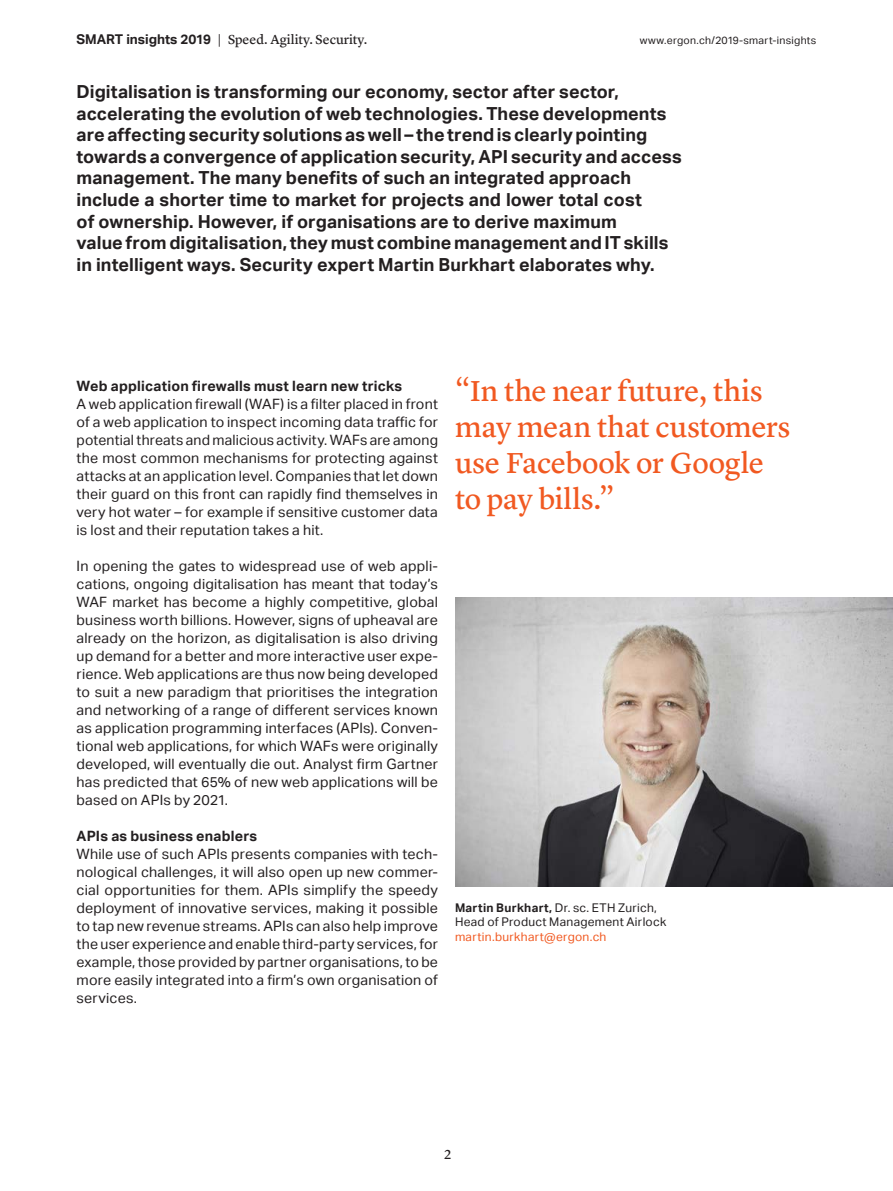
<style>
.page{position:relative;width:893px;height:1191px;background:#fff}
.page>*{position:absolute;margin:0;border:0;box-sizing:border-box;transform-origin:0 0}
.t1{font:30px/36px "Lyon Text Regular No.2";letter-spacing:-.01em;color:#f15921}
.t2{font:700 18px/21.6px "Aktiv Grotesk";letter-spacing:.005em;color:#231f20}
.t3{font:14.25px/18px "Aktiv Grotesk";letter-spacing:.015em;color:#231f20;text-align:justify}
.t4{font:700 14.25px "Aktiv Grotesk";letter-spacing:.015em;color:#231f20}
.t5{font:13.5px "Lyon Text Regular No.2";color:#231f20}
.t6{font:12px/14.4px "Aktiv Grotesk";letter-spacing:.025em;color:#231f20}
.t7{font:12px "Aktiv Grotesk";letter-spacing:.025em;color:#f15921}
.t8{font:10.5px "Aktiv Grotesk";letter-spacing:.03em;color:#231f20}
.s1{font-family:"Aktiv Grotesk";font-weight:700}
.s2{font-weight:700}
</style>
<div class="page">
<img style="left:455px;top:597px;width:438px;height:289px">
<p class="t5" style="left:77px;top:29px;width:292px"><span class="s1">SMART insights 2019</span> | Speed. Agility. Security.</p>
<p class="t8" style="left:640px;top:34px;width:178px">www.ergon.ch/2019-smart-insights</p>
<p class="t2" style="left:77px;top:81px;width:607px">Digitalisation is transforming our economy, sector after sector, accelerating the evolution of web technologies. These developments are affecting security solutions as well – the trend is clearly pointing towards a convergence of application security, API security and access management. The many benefits of such an integrated approach include a shorter time to market for projects and lower total cost<br>of ownership. However, if organisations are to derive maximum<br>value from digitalisation, they must combine management and IT skills in intelligent ways. Security expert Martin Burkhart elaborates why.</p>
<p class="t4" style="left:77px;top:378px;width:327px">Web application firewalls must learn new tricks</p>
<p class="t3" style="left:77px;top:395px;width:363px">A web application firewall (WAF) is a filter placed in front of a web application to inspect incoming data traffic for potential threats and malicious activity. WAFs are among the most common mechanisms for protecting against attacks at an application level. Companies that let down their guard on this front can rapidly find themselves in very hot water – for example if sensitive customer data is lost and their reputation takes a hit.</p>
<p class="t3" style="left:77px;top:557px;width:363px">In opening the gates to widespread use of web appli&shy;cations, ongoing digitalisation has meant that today’s WAF market has become a highly competitive, global business worth billions. However, signs of upheaval are already on the horizon, as digitalisation is also driving up demand for a better and more interactive user expe&shy;rience. Web applications are thus now being developed to suit a new paradigm that prioritises the integration and networking of a range of different services known as application programming interfaces (APIs). Conven&shy;tional web applications, for which WAFs were originally developed, will eventually die out. Analyst firm Gartner has predicted that 65% of new web applications will be based on APIs by 2021.</p>
<p class="t4" style="left:77px;top:828px;width:182px">APIs as business enablers</p>
<p class="t3" style="left:77px;top:845px;width:363px">While use of such APIs presents companies with tech&shy;nological challenges, it will also open up new commer&shy;cial opportunities for them. APIs simplify the speedy deployment of innovative services, making it possible to tap new revenue streams. APIs can also help improve the user experience and enable third-party services, for example, those provided by partner organisations, to be more easily integrated into a firm’s own organisation of services.</p>
<h1 class="t1" style="left:455px;top:370px;width:337px">“In the near future, this may mean that customers use Facebook or Google to pay bills.”</h1>
<p class="t6" style="left:455px;top:900px;width:213px"><span class="s2">Martin Burkhart,</span> Dr. sc. ETH Zurich,<br>Head of Product Management Airlock</p>
<p class="t7" style="left:455px;top:929px;width:153px">martin.burkhart@ergon.ch</p>
<p class="t5" style="left:444px;top:1143px;width:8px">2</p>
</div>
